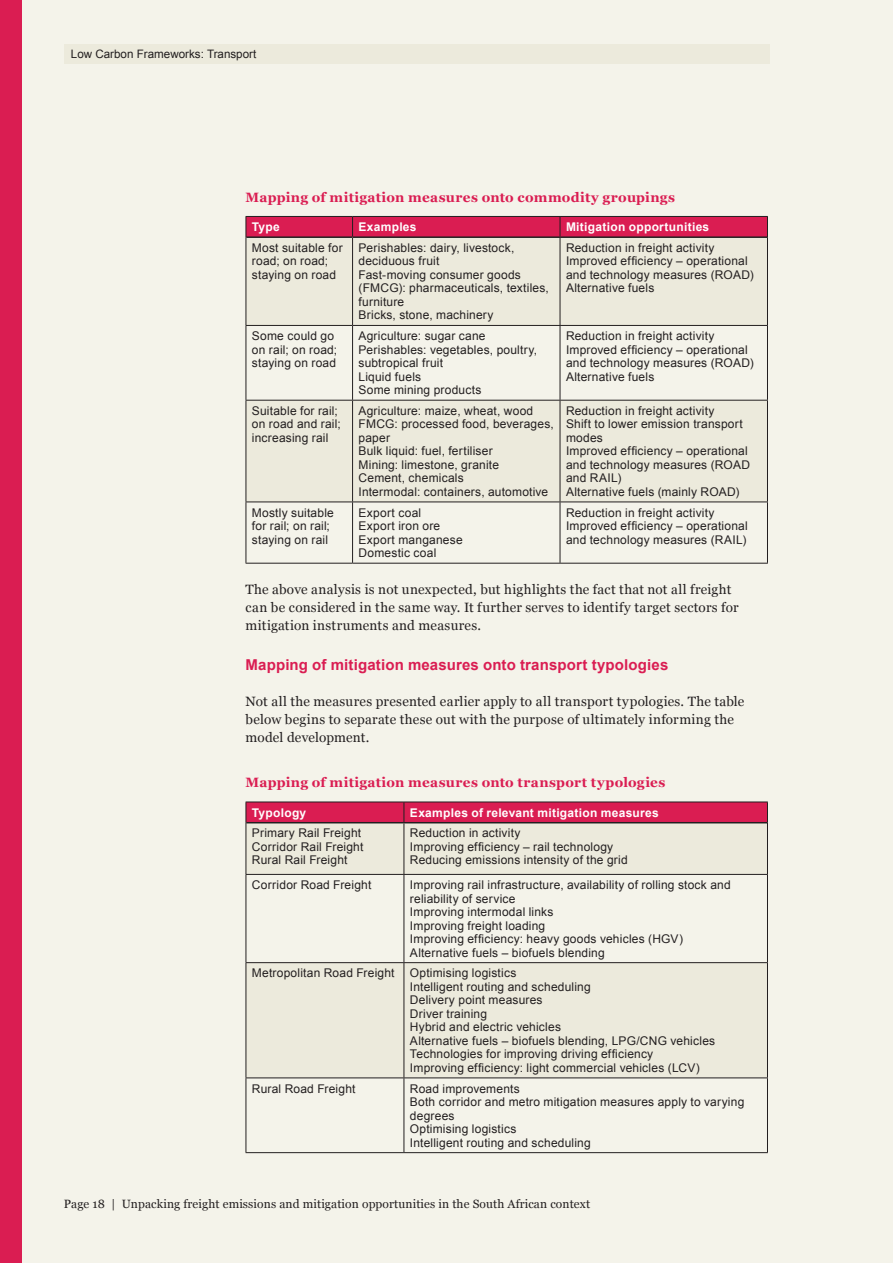
<style>
.page{position:relative;width:893px;height:1263px;background:#fff}
.page>*{position:absolute;margin:0;border:0;box-sizing:border-box;transform-origin:0 0}
.t1{font:700 15px "Arial";letter-spacing:.01em;color:#da1d52}
.t2{font:13.5px/18px "Georgia";letter-spacing:.02em;color:#231f20}
.t3{font:700 13.5px "Georgia";letter-spacing:.02em;color:#da1d52}
.t4{font:12px/13.5px "Arial";letter-spacing:.015em;color:#231f20}
.t5{font:12px "Georgia";letter-spacing:.01em;color:#231f20}
.t6{font:700 12px "Arial";letter-spacing:.025em;color:#fff}
.t7{font:11.7px "Arial";color:#231f20}
</style>
<div class="page">
<div style="left:21px;top:0;width:872px;height:1263px;background:#f4f3ea"></div>
<div style="left:0;top:0;width:21px;height:1263px;background:#da1d52"></div>
<div style="left:64px;top:45px;width:706px;height:19px;background:#eceadc"></div>
<svg style="left:247px;top:238px;width:520px;height:263px;background:#edecdf"></svg>
<div style="left:246px;top:216px;width:522px;height:21px;background:#da1d52"></div>
<hr style="left:246px;top:237px;width:1px;height:88px;background:#231f20">
<hr style="left:352px;top:238px;width:1px;height:87px;background:#231f20">
<hr style="left:560px;top:238px;width:1px;height:87px;background:#231f20">
<hr style="left:767px;top:237px;width:1px;height:88px;background:#231f20">
<hr style="left:246px;top:325px;width:107px;height:1px;background:#231f20">
<hr style="left:246px;top:326px;width:1px;height:74px;background:#231f20">
<hr style="left:353px;top:325px;width:207px;height:1px;background:#231f20">
<hr style="left:352px;top:326px;width:1px;height:74px;background:#231f20">
<hr style="left:560px;top:325px;width:208px;height:1px;background:#231f20">
<hr style="left:560px;top:326px;width:1px;height:74px;background:#231f20">
<hr style="left:767px;top:326px;width:1px;height:74px;background:#231f20">
<hr style="left:246px;top:400px;width:107px;height:1px;background:#231f20">
<hr style="left:246px;top:401px;width:1px;height:100px;background:#231f20">
<hr style="left:353px;top:400px;width:207px;height:1px;background:#231f20">
<hr style="left:352px;top:401px;width:1px;height:100px;background:#231f20">
<hr style="left:560px;top:400px;width:208px;height:1px;background:#231f20">
<hr style="left:560px;top:401px;width:1px;height:100px;background:#231f20">
<hr style="left:767px;top:401px;width:1px;height:100px;background:#231f20">
<hr style="left:246px;top:501px;width:107px;height:1px;background:#231f20">
<hr style="left:246px;top:502px;width:1px;height:61px;background:#231f20">
<hr style="left:353px;top:501px;width:207px;height:1px;background:#231f20">
<hr style="left:352px;top:502px;width:1px;height:61px;background:#231f20">
<hr style="left:560px;top:501px;width:208px;height:1px;background:#231f20">
<hr style="left:560px;top:502px;width:1px;height:61px;background:#231f20">
<hr style="left:767px;top:502px;width:1px;height:61px;background:#231f20">
<hr style="left:246px;top:563px;width:107px;height:1px;background:#231f20">
<hr style="left:353px;top:563px;width:207px;height:1px;background:#231f20">
<hr style="left:560px;top:563px;width:208px;height:1px;background:#231f20">
<hr style="left:246px;top:236px;width:107px;height:2px;background:#231f20">
<hr style="left:353px;top:236px;width:207px;height:2px;background:#231f20">
<hr style="left:560px;top:236px;width:207px;height:2px;background:#231f20">
<svg style="left:247px;top:823px;width:520px;height:254px;background:#edece0"></svg>
<div style="left:246px;top:802px;width:522px;height:21px;background:#da1d52"></div>
<hr style="left:246px;top:823px;width:1px;height:51px;background:#231f20">
<hr style="left:404px;top:823px;width:1px;height:51px;background:#231f20">
<hr style="left:767px;top:823px;width:1px;height:51px;background:#231f20">
<hr style="left:246px;top:874px;width:158px;height:1px;background:#231f20">
<hr style="left:246px;top:875px;width:1px;height:87px;background:#231f20">
<hr style="left:404px;top:874px;width:364px;height:1px;background:#231f20">
<hr style="left:404px;top:875px;width:1px;height:87px;background:#231f20">
<hr style="left:767px;top:875px;width:1px;height:87px;background:#231f20">
<hr style="left:246px;top:962px;width:158px;height:1px;background:#231f20">
<hr style="left:246px;top:963px;width:1px;height:114px;background:#231f20">
<hr style="left:404px;top:962px;width:364px;height:1px;background:#231f20">
<hr style="left:404px;top:963px;width:1px;height:114px;background:#231f20">
<hr style="left:767px;top:963px;width:1px;height:114px;background:#231f20">
<hr style="left:246px;top:1077px;width:158px;height:1px;background:#231f20">
<hr style="left:246px;top:1078px;width:1px;height:74px;background:#231f20">
<hr style="left:404px;top:1077px;width:364px;height:1px;background:#231f20">
<hr style="left:404px;top:1078px;width:1px;height:74px;background:#231f20">
<hr style="left:767px;top:1078px;width:1px;height:74px;background:#231f20">
<hr style="left:246px;top:1152px;width:158px;height:1px;background:#231f20">
<hr style="left:404px;top:1152px;width:364px;height:1px;background:#231f20">
<hr style="left:246px;top:822px;width:158px;height:1px;background:#231f20">
<hr style="left:404px;top:822px;width:363px;height:1px;background:#231f20">
<p class="t7" style="left:71px;top:46px;width:187px">Low Carbon Frameworks: Transport</p>
<p class="t3" style="left:246px;top:187px;width:431px">Mapping of mitigation measures onto commodity groupings</p>
<p class="t6" style="left:252px;top:219px;width:29px">Type</p>
<p class="t6" style="left:359px;top:219px;width:60px">Examples</p>
<p class="t6" style="left:566px;top:219px;width:145px">Mitigation opportunities</p>
<p class="t4" style="left:252px;top:241px;width:92px">Most suitable for road; on road; staying on road</p>
<p class="t4" style="left:359px;top:241px;width:192px">Perishables: dairy, livestock, deciduous fruit<br>Fast-moving consumer goods (FMCG): pharmaceuticals, textiles, furniture<br>Bricks, stone, machinery</p>
<p class="t4" style="left:566px;top:241px;width:189px">Reduction in freight activity<br>Improved efficiency – operational and technology measures (ROAD)<br>Alternative fuels</p>
<p class="t4" style="left:252px;top:329px;width:87px">Some could go on rail; on road; staying on road</p>
<p class="t4" style="left:359px;top:329px;width:180px">Agriculture: sugar cane<br>Perishables: vegetables, poultry, subtropical fruit<br>Liquid fuels<br>Some mining products</p>
<p class="t4" style="left:566px;top:329px;width:189px">Reduction in freight activity<br>Improved efficiency – operational and technology measures (ROAD)<br>Alternative fuels</p>
<p class="t4" style="left:252px;top:404px;width:90px">Suitable for rail; on road and rail; increasing rail</p>
<p class="t4" style="left:359px;top:404px;width:197px">Agriculture: maize, wheat, wood<br>FMCG: processed food, beverages, paper<br>Bulk liquid: fuel, fertiliser<br>Mining: limestone, granite<br>Cement, chemicals<br>Intermodal: containers, automotive</p>
<p class="t4" style="left:566px;top:404px;width:186px">Reduction in freight activity<br>Shift to lower emission transport modes<br>Improved efficiency – operational and technology measures (ROAD and RAIL)<br>Alternative fuels (mainly ROAD)</p>
<p class="t4" style="left:252px;top:506px;width:83px">Mostly suitable for rail; on rail; staying on rail</p>
<p class="t4" style="left:359px;top:506px;width:106px">Export coal<br>Export iron ore<br>Export manganese<br>Domestic coal</p>
<p class="t4" style="left:566px;top:506px;width:183px">Reduction in freight activity<br>Improved efficiency – operational and technology measures (RAIL)</p>
<p class="t2" style="left:246px;top:579px;width:495px">The above analysis is not unexpected, but highlights the fact that not all freight can be considered in the same way. It further serves to identify target sectors for mitigation instruments and measures.</p>
<p class="t1" style="left:246px;top:655px;width:424px">Mapping of mitigation measures onto transport typologies</p>
<p class="t2" style="left:246px;top:692px;width:500px">Not all the measures presented earlier apply to all transport typologies. The table below begins to separate these out with the purpose of ultimately informing the model development.</p>
<p class="t3" style="left:246px;top:772px;width:421px">Mapping of mitigation measures onto transport typologies</p>
<p class="t6" style="left:252px;top:805px;width:56px">Typology</p>
<p class="t6" style="left:410px;top:805px;width:250px">Examples of relevant mitigation measures</p>
<p class="t4" style="left:252px;top:827px;width:113px">Primary Rail Freight<br>Corridor Rail Freight<br>Rural Rail Freight</p>
<p class="t4" style="left:410px;top:827px;width:219px">Reduction in activity<br>Improving efficiency – rail technology<br>Reducing emissions intensity of the grid</p>
<p class="t4" style="left:252px;top:878px;width:121px">Corridor Road Freight</p>
<p class="t4" style="left:410px;top:878px;width:322px">Improving rail infrastructure, availability of rolling stock and reliability of service<br>Improving intermodal links<br>Improving freight loading<br>Improving efficiency: heavy goods vehicles (HGV)<br>Alternative fuels – biofuels blending</p>
<p class="t4" style="left:252px;top:966px;width:144px">Metropolitan Road Freight</p>
<p class="t4" style="left:410px;top:966px;width:307px">Optimising logistics<br>Intelligent routing and scheduling<br>Delivery point measures<br>Driver training<br>Hybrid and electric vehicles<br>Alternative fuels – biofuels blending, LPG/CNG vehicles Technologies for improving driving efficiency<br>Improving efficiency: light commercial vehicles (LCV)</p>
<p class="t4" style="left:252px;top:1082px;width:105px">Rural Road Freight</p>
<p class="t4" style="left:410px;top:1082px;width:336px">Road improvements<br>Both corridor and metro mitigation measures apply to varying degrees<br>Optimising logistics<br>Intelligent routing and scheduling</p>
<p class="t5" style="left:64px;top:1195px;width:528px">Page 18 | Unpacking freight emissions and mitigation opportunities in the South African context</p>
</div>
